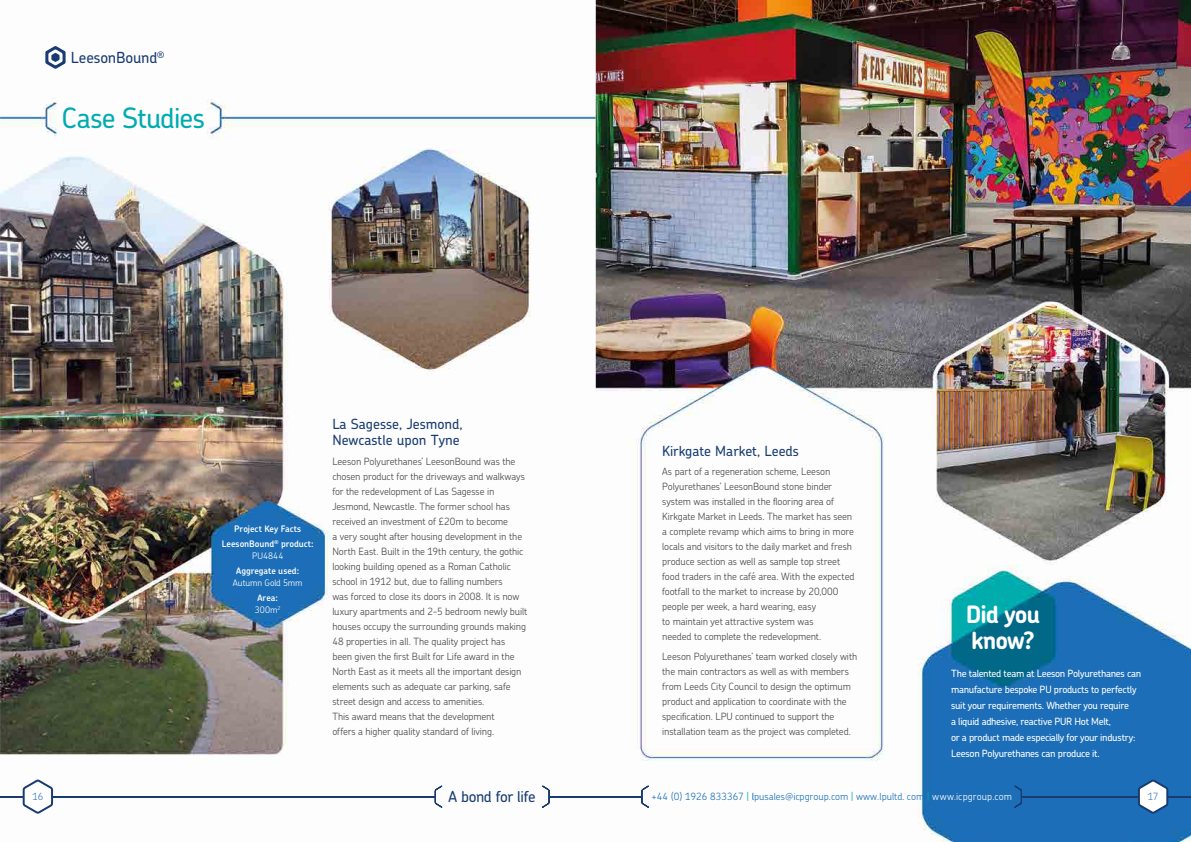
<style>
.page{position:relative;width:1191px;height:842px;background:#fff}
.page>*{position:absolute;margin:0;border:0;box-sizing:border-box;transform-origin:0 0}
.t1{font:500 28px "Chevin";letter-spacing:-.025em;color:#00acb0}
.t2{font:700 24px/25.2px "Chevin Pro";letter-spacing:-.045em;color:#fff}
.t3{font:500 15.3px "Chevin";letter-spacing:-.01em;color:#183c71}
.t4{font:500 15.2px "Chevin";letter-spacing:-.025em;color:#183c71}
.t5{font:500 14px/16.8px "Chevin";color:#183c71}
.t6{font:300 10px/15px "Chevin";letter-spacing:-.01em;color:#4a4a49}
.t7{font:500 10px/16px "Chevin";letter-spacing:-.03em;color:#fff}
.t8{font:300 10px "Chevin";color:#1d71b8}
.t9{font:300 10px "Chevin";color:#417dc0}
.t10{font:600 9px/14.8px "Chevin Pro";letter-spacing:-.005em;color:#fff;text-align:center}
.t11{font:300 9px "Chevin";letter-spacing:-.005em;color:#fff}
.s1{color:#00acb0}
.s2{font-family:"Chevin Pro";font-weight:500}
.s3{color:#fff}
</style>
<div class="page">
<img style="left:0;top:0;width:1191px;height:842px">
<svg style="left:45px;top:46px;width:21px;height:23px"></svg>
<svg style="left:435px;top:785px;width:7px;height:23px"></svg>
<hr style="left:272px;top:796px;width:163px;height:1px;background:#193c6e">
<hr style="left:53px;top:796px;width:254px;height:1px;background:#193c6e">
<svg style="left:542px;top:785px;width:8px;height:23px"></svg>
<hr style="left:549px;top:796px;width:46px;height:1px;background:#193c6e">
<svg style="left:1014px;top:785px;width:8px;height:23px"></svg>
<hr style="left:1021px;top:796px;width:46px;height:1px;background:#193c6e">
<hr style="left:1024px;top:796px;width:115px;height:1px;background:#193c6e">
<svg style="left:0;top:780px;width:53px;height:34px"></svg>
<svg style="left:1138px;top:780px;width:53px;height:34px"></svg>
<svg style="left:641px;top:785px;width:8px;height:23px"></svg>
<hr style="left:595px;top:796px;width:47px;height:1px;background:#193c6e">
<h3 class="t3" style="left:71px;top:48px;width:95px">LeesonBound<sup>®</sup></h3>
<h1 class="t1" style="left:62px;top:100px;width:145px">Case Studies</h1>
<p class="t10" style="left:222px;top:522px;width:94px">Project Key Facts<br>LeesonBound<sup>®</sup> product:</p>
<p class="t11" style="left:252px;top:550px;width:33px">PU4844</p>
<p class="t10" style="left:236px;top:563px;width:65px">Aggregate used:</p>
<p class="t11" style="left:233px;top:577px;width:71px">Autumn Gold 5mm</p>
<p class="t10" style="left:257px;top:590px;width:22px">Area:</p>
<p class="t11" style="left:255px;top:604px;width:27px">300m<sup>2</sup></p>
<h3 class="t5" style="left:332px;top:415px;width:132px">La Sagesse, Jesmond,<br>Newcastle upon Tyne</h3>
<p class="t6" style="left:332px;top:453px;width:196px">Leeson Polyurethanes’ LeesonBound was the chosen product for the driveways and walkways for the redevelopment of Las Sagesse in Jesmond, Newcastle. The former school has received an investment of £20m to become<br>a very sought after housing development in the North East. Built in the 19th century, the gothic looking building opened as a Roman Catholic school in 1912 but, due to falling numbers<br>was forced to close its doors in 2008. It is now luxury apartments and 2-5 bedroom newly built houses occupy the surrounding grounds making 48 properties in all. The quality project has been given the first Built for Life award in the North East as it meets all the important design elements such as adequate car parking, safe street design and access to amenities.<br>This award means that the development<br>offers a higher quality standard of living.</p>
<h3 class="t5" style="left:662px;top:442px;width:138px">Kirkgate Market, Leeds</h3>
<p class="t6" style="left:662px;top:464px;width:194px">As part of a regeneration scheme, Leeson Polyurethanes’ LeesonBound stone binder system was installed in the flooring area of Kirkgate Market in Leeds. The market has seen a complete revamp which aims to bring in more locals and visitors to the daily market and fresh produce section as well as sample top street food traders in the café area. With the expected footfall to the market to increase by 20,000 people per week, a hard wearing, easy<br>to maintain yet attractive system was<br>needed to complete the redevelopment.</p>
<p class="t6" style="left:662px;top:648px;width:197px">Leeson Polyurethanes’ team worked closely with the main contractors as well as with members from Leeds City Council to design the optimum product and application to coordinate with the specification. LPU continued to support the installation team as the project was completed.</p>
<h2 class="t2" style="left:965px;top:602px;width:76px">Did you know?</h2>
<p class="t7" style="left:951px;top:665px;width:192px">The talented team at Leeson Polyurethanes can manufacture bespoke PU products to perfectly suit your requirements. Whether you require<br>a liquid adhesive, reactive PUR Hot Melt,<br>or a product made especially for your industry:<br>Leeson Polyurethanes can produce it.</p>
<p class="t9" style="left:32px;top:790px;width:12px">16</p>
<h3 class="t4" style="left:448px;top:787px;width:89px">A bond for life</h3>
<p class="t8" style="left:651px;top:790px;width:362px">+44 (0) 1926 833367 <span class="s1">|</span> <span class="s2">l</span>pusales@icpgroup.com <span class="s1">|</span> www.lpultd. com <span class="s1">|</span> <span class="s3">www.icpgroup.com</span></p>
<p class="t9" style="left:1147px;top:790px;width:12px">17</p>
</div>
